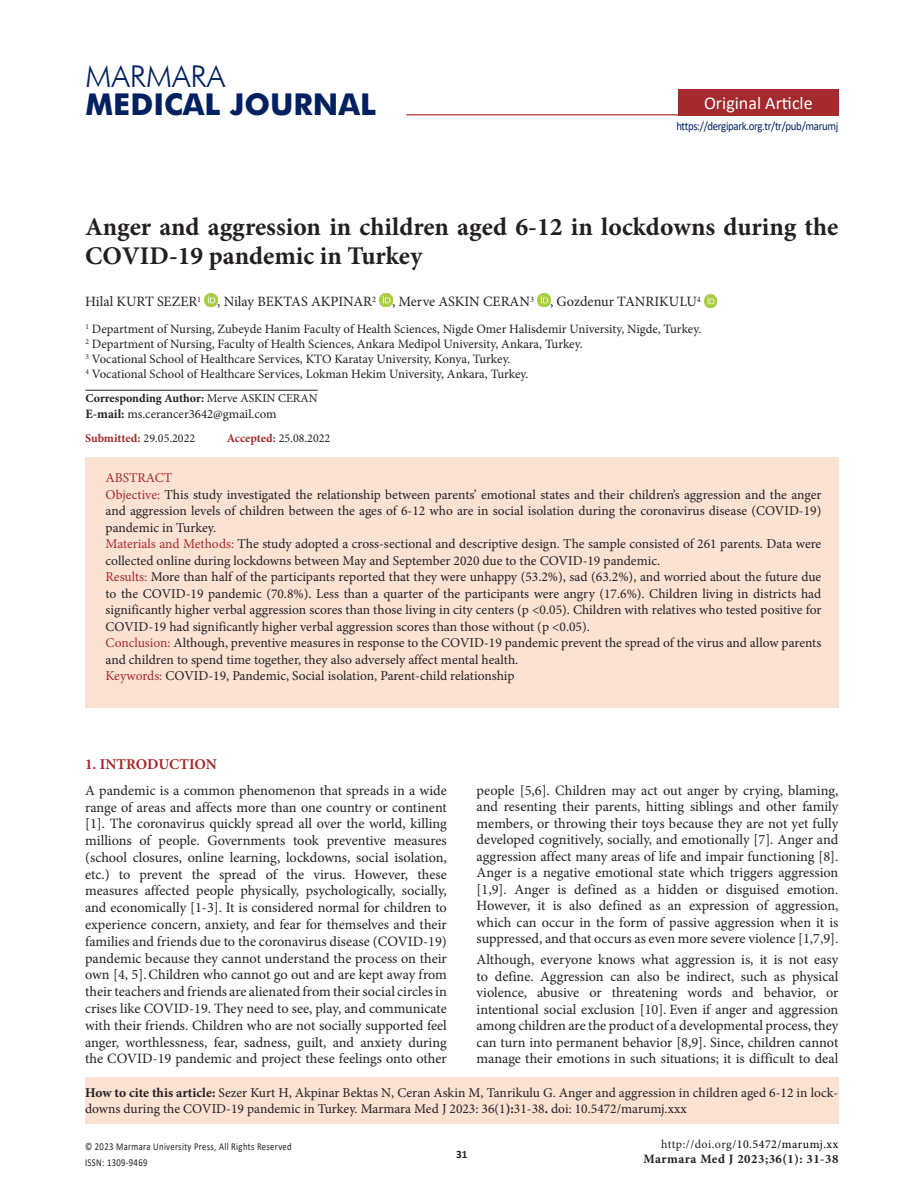
<style>
.page{position:relative;width:915px;height:1191px;background:#fff}
.page>*{position:absolute;margin:0;border:0;box-sizing:border-box;transform-origin:0 0}
.t1{font:700 30px "Futura BT";color:#002060}
.t2{font:300 30px "Futura BT";color:#002060}
.t3{font:700 25.5px/28.5px "Minion Pro";color:#231f20}
.t4{font:18px "Calibri";color:#fff}
.t5{font:700 15px "Minion Pro";color:#a52a2e}
.MNormal-TR{font:14.25px/16.8px "Minion Pro";color:#231f20;text-align:justify}
.author{font:14.25px "Minion Pro";color:#231f20}
.AbstractTxtTR{font:13.5px/16.5px "Minion Pro";color:#231f20}
.AbstractTxtTR-2{font:13.5px "Minion Pro";color:#a52a2e}
.authorDetay{font:12.75px "Minion Pro";color:#231f20}
.How_to_cite_this_art{font:12.75px "Minion Pro";color:#231f20}
.t6{font:700 12.75px "Minion Pro";letter-spacing:.04em;color:#231f20}
.t7{font:12px "Calibri";letter-spacing:-.03em;color:#002060;scale:.9 1}
.authorCorresponding{font:700 12px "Minion Pro";color:#231f20}
.t8{font:12px "Minion Pro";letter-spacing:.035em;color:#000}
.MNormal-TR-2{font:700 12px "Minion Pro";letter-spacing:-.005em;color:#a52a2e}
.MNormal-TR-3{font:12px "Minion Pro";color:#231f20}
.t9{font:700 11.25px "Calibri";color:#231f20}
.t10{font:10.5px/15.8px "Calibri";letter-spacing:.04em;color:#231f20;scale:.82 1}
.s1{font-weight:400}
.s2{font-weight:700}
.s3{font-weight:400;color:#231f20}
.s4{font-weight:700;color:#a52a2e}
.s5{color:#a52a2e}
.s6{color:#231f20}
</style>
<div class="page">
<div style="left:678px;top:89px;width:160px;height:26px;background:#a52a2e"></div>
<hr style="left:406px;top:114px;width:432px;height:1px;background:#a52a2e">
<svg style="left:204px;top:294px;width:13px;height:12px"></svg>
<svg style="left:379px;top:294px;width:13px;height:12px"></svg>
<svg style="left:537px;top:294px;width:13px;height:12px"></svg>
<svg style="left:704px;top:295px;width:12px;height:12px"></svg>
<hr style="left:85px;top:390px;width:232px;height:1px;background:#231f20">
<div style="left:85px;top:457px;width:753px;height:251px;background:#fbe2d3"></div>
<div style="left:85px;top:1077px;width:753px;height:46px;background:#fbe2d3"></div>
<h1 class="t2" style="left:85px;top:58px;width:141px">MARMARA</h1>
<h1 class="t1" style="left:85px;top:86px;width:292px">MEDICAL JOURNAL</h1>
<p class="t4" style="left:703px;top:90px;width:110px">Original Article</p>
<p class="t7" style="left:676px;top:118px;width:181px">https://dergipark.org.tr/tr/pub/marumj</p>
<p class="t3" style="left:85px;top:212px;width:754px">Anger and aggression in children aged 6-12 in lockdowns during the<br>COVID-19 pandemic in Turkey</p>
<p class="author" style="left:85px;top:292px;width:617px">Hilal KURT SEZER<sup>1</sup> , Nilay BEKTAS AKPINAR<sup>2</sup> , Merve ASKIN CERAN<sup>3</sup> , Gozdenur TANRIKULU<sup>4</sup></p>
<p class="authorDetay" style="left:85px;top:321px;width:617px"><sup>1</sup> Department of Nursing, Zubeyde Hanim Faculty of Health Sciences, Nigde Omer Halisdemir University, Nigde, Turkey.</p>
<p class="authorDetay" style="left:85px;top:336px;width:498px"><sup>2</sup> Department of Nursing, Faculty of Health Sciences, Ankara Medipol University, Ankara, Turkey.</p>
<p class="authorDetay" style="left:85px;top:351px;width:426px"><sup>3</sup> Vocational School of Healthcare Services, KTO Karatay University, Konya, Turkey.</p>
<p class="authorDetay" style="left:85px;top:366px;width:444px"><sup>4</sup> Vocational School of Healthcare Services, Lokman Hekim University, Ankara, Turkey.</p>
<p class="authorCorresponding" style="left:85px;top:390px;width:233px">Corresponding Author: <span class="s1">Merve ASKIN CERAN</span></p>
<p class="How_to_cite_this_art" style="left:85px;top:405px;width:192px"><span class="s2">E-mail:</span> ms.cerancer3642@gmail.com</p>
<p class="MNormal-TR-2" style="left:85px;top:429px;width:112px">Submitted: <span class="s3">29.05.2022</span></p>
<p class="MNormal-TR-3" style="left:227px;top:430px;width:105px"><span class="s4">Accepted:</span> 25.08.2022</p>
<p class="AbstractTxtTR-2" style="left:105px;top:469px;width:68px">ABSTRACT</p>
<p class="AbstractTxtTR" style="left:105px;top:486px;width:717px;text-align:justify"><span class="s5">Objective:</span> This study investigated the relationship between parents’ emotional states and their children’s aggression and the anger and aggression levels of children between the ages of 6-12 who are in social isolation during the coronavirus disease (COVID-19) pandemic in Turkey.</p>
<p class="AbstractTxtTR" style="left:105px;top:536px;width:717px"><span class="s5">Materials and Methods:</span> The study adopted a cross-sectional and descriptive design. The sample consisted of 261 parents. Data were collected online during lockdowns between May and September 2020 due to the COVID-19 pandemic.</p>
<p class="AbstractTxtTR" style="left:105px;top:569px;width:717px;text-align:justify"><span class="s5">Results:</span> More than half of the participants reported that they were unhappy (53.2%), sad (63.2%), and worried about the future due to the COVID-19 pandemic (70.8%). Less than a quarter of the participants were angry (17.6%). Children living in districts had significantly higher verbal aggression scores than those living in city centers (p &lt;0.05). Children with relatives who tested positive for COVID-19 had significantly higher verbal aggression scores than those without (p &lt;0.05).</p>
<p class="AbstractTxtTR" style="left:105px;top:635px;width:717px"><span class="s5">Conclusion:</span> Although, preventive measures in response to the COVID-19 pandemic prevent the spread of the virus and allow parents and children to spend time together, they also adversely affect mental health.</p>
<p class="AbstractTxtTR" style="left:105px;top:668px;width:410px"><span class="s5">Keywords:</span> COVID-19, Pandemic, Social isolation, Parent-child relationship</p>
<p class="t5" style="left:85px;top:754px;width:133px">1. INTRODUCTION</p>
<p class="MNormal-TR" style="left:85px;top:782px;width:363px">A pandemic is a common phenomenon that spreads in a wide range of areas and affects more than one country or continent [1]. The coronavirus quickly spread all over the world, killing millions of people. Governments took preventive measures (school closures, online learning, lockdowns, social isolation, etc.) to prevent the spread of the virus. However, these measures affected people physically, psychologically, socially, and economically [1-3]. It is considered normal for children to experience concern, anxiety, and fear for themselves and their families and friends due to the coronavirus disease (COVID-19) pandemic because they cannot understand the process on their own [4, 5].Children who cannot go out and are kept away from their teachers and friends are alienated from their social circles in crises like COVID-19. They need to see, play, and communicate with their friends. Children who are not socially supported feel anger, worthlessness, fear, sadness, guilt, and anxiety during the COVID-19 pandemic and project these feelings onto other</p>
<p class="MNormal-TR" style="left:476px;top:782px;width:363px">people [5,6]. Children may act out anger by crying, blaming, and resenting their parents, hitting siblings and other family members, or throwing their toys because they are not yet fully developed cognitively, socially, and emotionally [7]. Anger and aggression affect many areas of life and impair functioning [8].<br>Anger is a negative emotional state which triggers aggression [1,9]. Anger is defined as a hidden or disguised emotion.<br>However, it is also defined as an expression of aggression, which can occur in the form of passive aggression when it is suppressed, and that occurs as even more severe violence [1,7,9].</p>
<p class="MNormal-TR" style="left:476px;top:951px;width:363px">Although, everyone knows what aggression is, it is not easy to define. Aggression can also be indirect, such as physical violence, abusive or threatening words and behavior, or intentional social exclusion [10]. Even if anger and aggression among children are the product of a developmental process, they can turn into permanent behavior [8,9]. Since, children cannot manage their emotions in such situations; it is difficult to deal</p>
<p class="AbstractTxtTR" style="left:85px;top:1084px;width:754px"><span class="s2">How to cite this article:</span> Sezer Kurt H, Akpinar Bektas N, Ceran Askin M, Tanrikulu G. Anger and aggression in children aged 6-12 in lock&shy;downs during the COVID-19 pandemic in Turkey. Marmara Med J 2023: 36(1<span class="s2">):</span>31-38<span class="s2">.</span> doi: 10.5472/marumj.xxx</p>
<p class="t10" style="left:85px;top:1138px;width:253px">© 2023 Marmara University Press, All Rights Reserved<br>ISSN: 1309-9469</p>
<p class="t9" style="left:456px;top:1146px;width:13px">31</p>
<p class="t8" style="left:661px;top:1136px;width:179px"><span class="s6">http://doi.org/</span>10.5472/marumj.xx</p>
<p class="t6" style="left:643px;top:1150px;width:196px">Marmara Med J 2023;36(1): 31-38</p>
</div>
